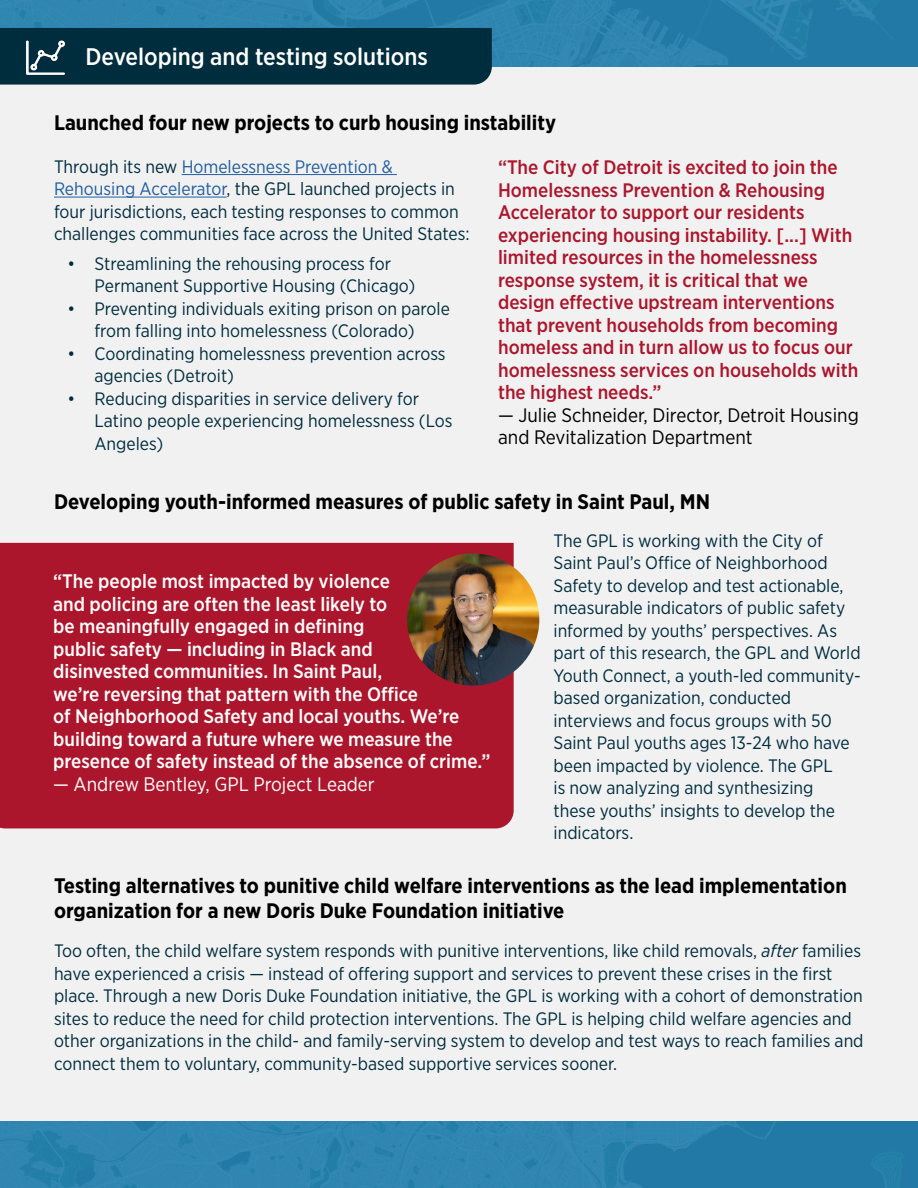
<style>
.page{position:relative;width:918px;height:1188px;background:#fff}
.page>*{position:absolute;margin:0;border:0;box-sizing:border-box;transform-origin:0 0}
.t1{font:500 24px "Gotham Narrow";color:#fff}
.t2{font:700 21px/25.2px "Gotham Narrow";color:#000}
.t3{font:500 19.5px/22.5px "Gotham Narrow";color:#ac162c}
.t4{font:500 19.5px/22.5px "Gotham Narrow";color:#fff}
.t5{font:19.5px/22.5px "Gotham Narrow";color:#000}
.t6{font:19.5px "Gotham Narrow";color:#fff}
.t7{font:18px/22.5px "Gotham Narrow";color:#002d3d}
.s1{color:#215e9e}
.s2{font-style:italic}
</style>
<div class="page">
<svg style="left:0;top:1120px;width:918px;height:68px;background:#2d83ad"></svg>
<div style="left:0;top:0;width:918px;height:85px;background:#2c83ae"></div>
<div style="left:0;top:67px;width:918px;height:1053px;background:#f1f1f2"></div>
<hr style="left:182px;top:174px;width:215px;height:1px;background:#215e9e">
<hr style="left:54px;top:197px;width:173px;height:1px;background:#215e9e">
<div style="left:0;top:28px;width:492px;height:57px;background:#002d3d"></div>
<img style="left:19px;top:30px;width:54px;height:54px">
<div style="left:0;top:543px;width:514px;height:285px;background:#ac162c"></div>
<img style="left:407px;top:553px;width:132px;height:133px;border-radius:66px">
<h1 class="t1" style="left:86px;top:41px;width:344px">Developing and testing solutions</h1>
<p class="t2" style="left:54px;top:110px;width:504px">Launched four new projects to curb housing instability</p>
<p class="t7" style="left:54px;top:155px;width:417px">Through its new <span class="s1">Homelessness Prevention &amp; Rehousing Accelerator</span>, the GPL launched projects in four jurisdictions, each testing responses to common challenges communities face across the United States:</p>
<p class="t7" style="left:94px;top:252px;width:322px;text-indent:-27px">• Streamlining the rehousing process for<br>Permanent Supportive Housing (Chicago)</p>
<p class="t7" style="left:68px;top:297px;width:384px;text-align:center">• Preventing individuals exiting prison on parole from falling into homelessness (Colorado)</p>
<p class="t7" style="left:94px;top:342px;width:353px;text-indent:-27px">• Coordinating homelessness prevention across agencies (Detroit)</p>
<p class="t7" style="left:94px;top:387px;width:360px;text-indent:-27px">• Reducing disparities in service delivery for<br>Latino people experiencing homelessness (Los<br>Angeles)</p>
<p class="t3" style="left:498px;top:156px;width:362px">“The City of Detroit is excited to join the Homelessness Prevention &amp; Rehousing Accelerator to support our residents experiencing housing instability. [...] With limited resources in the homelessness response system, it is critical that we design effective upstream interventions that prevent households from becoming homeless and in turn allow us to focus our homelessness services on households with the highest needs.”</p>
<p class="t5" style="left:498px;top:403px;width:362px">— Julie Schneider, Director, Detroit Housing and Revitalization Department</p>
<p class="t2" style="left:54px;top:489px;width:658px">Developing youth-informed measures of public safety in Saint Paul, MN</p>
<p class="t7" style="left:554px;top:529px;width:309px">The GPL is working with the City of Saint Paul’s Office of Neighborhood Safety to develop and test actionable, measurable indicators of public safety informed by youths’ perspectives. As part of this research, the GPL and World Youth Connect, a youth-led community&shy;based organization, conducted interviews and focus groups with 50<br>Saint Paul youths ages 13-24 who have been impacted by violence. The GPL<br>is now analyzing and synthesizing<br>these youths’ insights to develop the indicators.</p>
<p class="t4" style="left:53px;top:570px;width:439px">“The people most impacted by violence<br>and policing are often the least likely to<br>be meaningfully engaged in defining<br>public safety — including in Black and<br>disinvested communities. In Saint Paul,<br>we’re reversing that pattern with the Office<br>of Neighborhood Safety and local youths. We’re building toward a future where we measure the presence of safety instead of the absence of crime.”</p>
<p class="t6" style="left:53px;top:772px;width:323px">— Andrew Bentley, GPL Project Leader</p>
<p class="t2" style="left:54px;top:873px;width:794px">Testing alternatives to punitive child welfare interventions as the lead implementation organization for a new Doris Duke Foundation initiative</p>
<p class="t7" style="left:54px;top:939px;width:811px">Too often, the child welfare system responds with punitive interventions, like child removals, <span class="s2">after</span> families have experienced a crisis — instead of offering support and services to prevent these crises in the first place. Through a new Doris Duke Foundation initiative, the GPL is working with a cohort of demonstration sites to reduce the need for child protection interventions. The GPL is helping child welfare agencies and other organizations in the child- and family-serving system to develop and test ways to reach families and connect them to voluntary, community-based supportive services sooner.</p>
</div>
